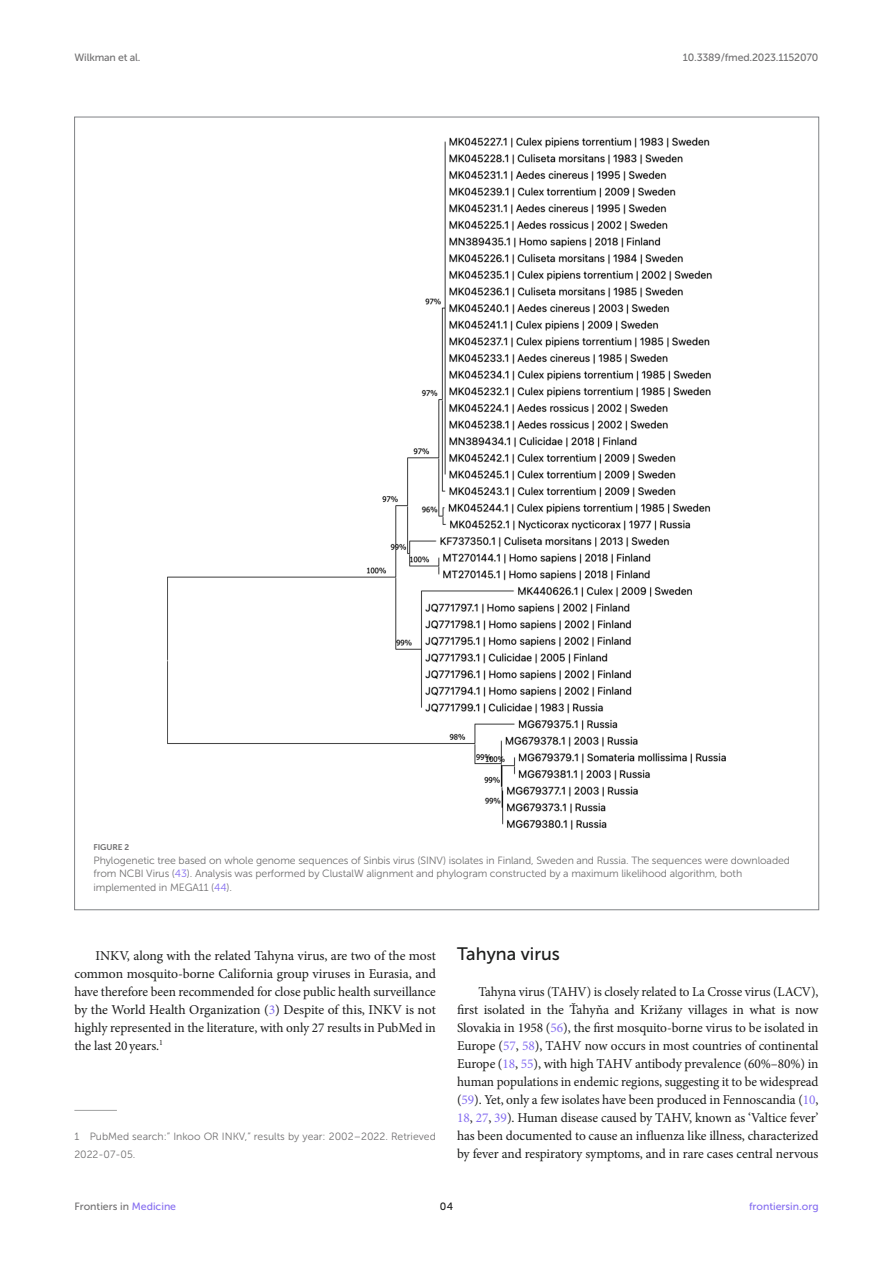
<style>
.page{position:relative;width:893px;height:1263px;background:#fff}
.page>*{position:absolute;margin:0;border:0;box-sizing:border-box;transform-origin:0 0}
.TEXT{font:18px "Museo Sans 500";color:#1b1c1b}
.TEXT-2{font:13.5px/18px "Minion Pro";letter-spacing:-.005em;color:#1b1c1b;text-align:justify}
.TEXT_FLUSH{font:13.5px/18px "Minion Pro";letter-spacing:-.01em;color:#1b1c1b;text-align:justify}
.FIG_LEG{font:10.5px/13.5px "Museo Sans 300";letter-spacing:-.01em;color:#706f70}
.FOOTNOTE{font:10.5px/18px "Museo Sans 300";color:#706f70}
.t1{font:10.5px "Museo Sans 500";letter-spacing:-.015em;color:#706f70}
.t2{font:10.5px "Museo Sans 500";color:#856df0}
.t3{font:10.5px "Museo Sans 500";color:#1b1c1b}
.FIG_HD{font:8.25px "Museo Sans 700";letter-spacing:-.01em;color:#706f70}
.s1{color:#856df0}
</style>
<div class="page">
<hr style="left:74px;top:1110px;width:43px;height:1px;background:#a2a3a3">
<img style="left:167px;top:137px;width:559px;height:693px">
<p class="t1" style="left:74px;top:51px;width:68px">Wilkman et al.</p>
<p class="t1" style="left:683px;top:51px;width:137px">10.3389/fmed.2023.1152070</p>
<p class="FIG_HD" style="left:94px;top:843px;width:37px">FIGURE 2</p>
<p class="FIG_LEG" style="left:94px;top:853px;width:698px">Phylogenetic tree based on whole genome sequences of Sinbis virus (SINV) isolates in Finland, Sweden and Russia. The sequences were downloaded from NCBI Virus (<span class="s1">43</span>). Analysis was performed by ClustalW alignment and phylogram constructed by a maximum likelihood algorithm, both implemented in MEGA11 (<span class="s1">44</span>).</p>
<p class="TEXT-2" style="left:74px;top:947px;width:363px;text-indent:21px">INKV, along with the related Tahyna virus, are two of the most common mosquito-borne California group viruses in Eurasia, and have therefore been recommended for close public health surveillance by the World Health Organization (<span class="s1">3</span>) Despite of this, INKV is not highly represented in the literature, with only 27 results in PubMed in the last 20years.<sup>1</sup></p>
<p class="FOOTNOTE" style="left:74px;top:1127px;width:363px">1 PubMed search:” Inkoo OR INKV,” results by year: 2002–2022. Retrieved<br>2022-07-05.</p>
<p class="TEXT" style="left:457px;top:944px;width:104px">Tahyna virus</p>
<p class="TEXT-2" style="left:457px;top:983px;width:363px;text-indent:21px">Tahyna virus (TAHV) is closely related to La Crosse virus (LACV), first isolated in the Ťahyňa and Križany villages in what is now Slovakia in 1958 (<span class="s1">56</span>), the first mosquito-borne virus to be isolated in</p>
<p class="TEXT_FLUSH" style="left:457px;top:1037px;width:363px">Europe (<span class="s1">57</span>, <span class="s1">58</span>), TAHV now occurs in most countries of continental Europe (<span class="s1">18</span>, <span class="s1">55</span>), with high TAHV antibody prevalence (60%–80%) in human populations in endemic regions, suggesting it to be widespread (<span class="s1">59</span>). Yet, only a few isolates have been produced in Fennoscandia (<span class="s1">10</span>, <span class="s1">18</span>, <span class="s1">27</span>, <span class="s1">39</span>). Human disease caused by TAHV, known as ‘Valtice fever’ has been documented to cause an influenza like illness, characterized by fever and respiratory symptoms, and in rare cases central nervous</p>
<p class="t1" style="left:74px;top:1200px;width:103px">Frontiers in <span class="s1">Medicine</span></p>
<p class="t3" style="left:440px;top:1200px;width:15px">04</p>
<p class="t2" style="left:749px;top:1200px;width:71px">frontiersin.org</p>
</div>
